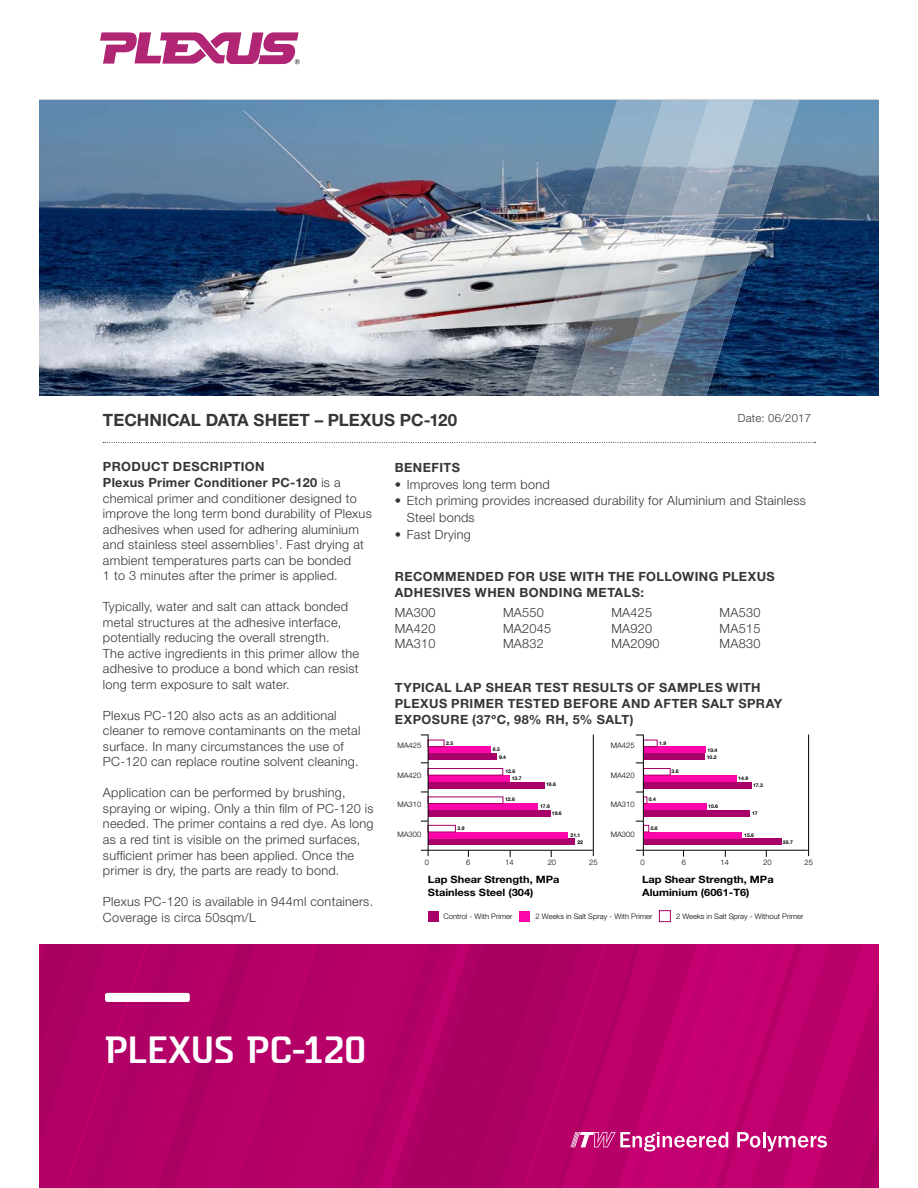
<style>
.page{position:relative;width:918px;height:1188px;background:#fff}
.page>*{position:absolute;margin:0;border:0;box-sizing:border-box;transform-origin:0 0}
.t1{font:600 39.45px "Safety";letter-spacing:.005em;color:#fff}
.t2{font:700 16.95px "Helvetica Neue LT Std";color:#373535}
.t3{font:300 12.75px/15.5px "Helvetica Neue LT Std";letter-spacing:.02em;color:#373535}
.t4{font:700 12.75px/16.2px "Helvetica Neue LT Std";letter-spacing:.035em;color:#373535}
.t5{font:300 11.25px "Helvetica Neue LT Std";letter-spacing:.02em;color:#373535}
.t6{font:700 10.2px/13px "Helvetica Neue LT Std";color:#000;scale:1.09 1}
.t7{font:300 7.65px "Helvetica Neue LT Std";color:#000}
.t8{font:700 5.1px/7.1px "Helvetica Neue LT Std";color:#000}
.s1{font-weight:700}
</style>
<div class="page">
<img style="left:39px;top:945px;width:840px;height:243px">
<div style="left:105px;top:993px;width:85px;height:9px;background:#fff;border-radius:2px"></div>
<svg style="left:103px;top:442px;width:713px;height:1px"></svg>
<svg style="left:100px;top:32px;width:200px;height:32px"></svg>
<svg style="left:571px;top:1132px;width:157px;height:19px"></svg>
<svg style="left:737px;top:1132px;width:90px;height:19px"></svg>
<img style="left:39px;top:100px;width:840px;height:296px">
<img style="left:524px;top:100px;width:46px;height:296px">
<img style="left:570px;top:100px;width:45px;height:296px">
<img style="left:615px;top:100px;width:46px;height:296px">
<img style="left:661px;top:100px;width:138px;height:296px">
<div style="left:428px;top:911px;width:11px;height:11px;background:#a80069"></div>
<div style="left:519px;top:911px;width:11px;height:11px;background:#fc06aa"></div>
<div style="left:659px;top:910px;width:12px;height:12px;border:1px solid #a80069"></div>
<hr style="left:593px;top:735px;width:1px;height:121px;background:#000">
<hr style="left:421px;top:850px;width:172px;height:1px;background:#000">
<div style="left:428px;top:839px;width:147px;height:6px;background:#a80069"></div>
<div style="left:428px;top:832px;width:140px;height:7px;background:#fc06aa"></div>
<div style="left:428px;top:825px;width:28px;height:7px;border:1px solid #a80069"></div>
<div style="left:428px;top:810px;width:122px;height:7px;background:#a80069"></div>
<div style="left:428px;top:804px;width:110px;height:6px;background:#fc06aa"></div>
<div style="left:428px;top:797px;width:75px;height:7px;border:1px solid #a80069"></div>
<div style="left:428px;top:782px;width:116px;height:6px;background:#a80069"></div>
<div style="left:428px;top:775px;width:82px;height:7px;background:#fc06aa"></div>
<div style="left:428px;top:768px;width:75px;height:7px;border:1px solid #a80069"></div>
<div style="left:428px;top:753px;width:69px;height:7px;background:#a80069"></div>
<div style="left:428px;top:747px;width:62px;height:6px;background:#fc06aa"></div>
<div style="left:428px;top:740px;width:16px;height:7px;border:1px solid #a80069"></div>
<hr style="left:428px;top:735px;width:1px;height:121px;background:#000">
<div style="left:644px;top:839px;width:137px;height:6px;background:#a80069"></div>
<div style="left:644px;top:832px;width:97px;height:7px;background:#fc06aa"></div>
<div style="left:643px;top:825px;width:6px;height:7px;border:1px solid #a80069"></div>
<div style="left:644px;top:810px;width:105px;height:7px;background:#a80069"></div>
<div style="left:644px;top:804px;width:63px;height:6px;background:#fc06aa"></div>
<div style="left:644px;top:782px;width:108px;height:6px;background:#a80069"></div>
<div style="left:644px;top:775px;width:93px;height:7px;background:#fc06aa"></div>
<div style="left:643px;top:768px;width:27px;height:7px;border:1px solid #a80069"></div>
<div style="left:644px;top:753px;width:60px;height:7px;background:#a80069"></div>
<div style="left:644px;top:747px;width:62px;height:6px;background:#fc06aa"></div>
<div style="left:643px;top:740px;width:14px;height:7px;border:1px solid #a80069"></div>
<hr style="left:643px;top:735px;width:1px;height:121px;background:#000">
<hr style="left:808px;top:735px;width:1px;height:121px;background:#000">
<hr style="left:636px;top:850px;width:172px;height:1px;background:#000">
<svg style="left:636px;top:792px;width:11px;height:12px"></svg>
<h2 class="t2" style="left:103px;top:414px;width:356px">TECHNICAL DATA SHEET – PLEXUS PC-120</h2>
<p class="t5" style="left:738px;top:414px;width:75px">Date: 06/2017</p>
<p class="t4" style="left:395px;top:461px;width:67px">BENEFITS</p>
<p class="t3" style="left:395px;top:478px;width:156px">• Improves long term bond</p>
<p class="t3" style="left:407px;top:494px;width:401px;line-height:16.6px;text-indent:-12px">• Etch priming provides increased durability for Aluminium and Stainless<br>Steel bonds</p>
<p class="t3" style="left:395px;top:528px;width:78px">• Fast Drying</p>
<p class="t4" style="left:395px;top:569px;width:382px">RECOMMENDED FOR USE WITH THE FOLLOWING PLEXUS<br>ADHESIVES WHEN BONDING METALS:</p>
<p class="t3" style="left:103px;top:460px;width:270px"><span class="s1">PRODUCT DESCRIPTION<br>Plexus Primer Conditioner PC-120</span> is a chemical primer and conditioner designed to improve the long term bond durability of Plexus adhesives when used for adhering aluminium and stainless steel assemblies<sup>1</sup>. Fast drying at ambient temperatures parts can be bonded<br>1 to 3 minutes after the primer is applied.</p>
<p class="t3" style="left:103px;top:600px;width:258px">Typically, water and salt can attack bonded metal structures at the adhesive interface, potentially reducing the overall strength.<br>The active ingredients in this primer allow the adhesive to produce a bond which can resist long term exposure to salt water.</p>
<p class="t3" style="left:103px;top:709px;width:259px">Plexus PC-120 also acts as an additional cleaner to remove contaminants on the metal surface. In many circumstances the use of PC-120 can replace routine solvent cleaning.</p>
<p class="t3" style="left:103px;top:786px;width:272px">Application can be performed by brushing, spraying or wiping. Only a thin film of PC-120 is needed. The primer contains a red dye. As long as a red tint is visible on the primed surfaces, sufficient primer has been applied. Once the primer is dry, the parts are ready to bond.</p>
<p class="t3" style="left:103px;top:895px;width:272px">Plexus PC-120 is available in 944ml containers.<br>Coverage is circa 50sqm/L</p>
<p class="t3" style="left:395px;top:606px;width:42px;text-align:justify">MA300<br>MA420<br>MA310</p>
<p class="t3" style="left:503px;top:606px;width:50px">MA550<br>MA2045<br>MA832</p>
<p class="t3" style="left:611px;top:606px;width:50px">MA425<br>MA920<br>MA2090</p>
<p class="t3" style="left:720px;top:606px;width:42px;text-align:justify">MA530<br>MA515<br>MA830</p>
<p class="t4" style="left:395px;top:680px;width:389px">TYPICAL LAP SHEAR TEST RESULTS OF SAMPLES WITH<br>PLEXUS PRIMER TESTED BEFORE AND AFTER SALT SPRAY<br>EXPOSURE (37oC, 98% RH, 5% SALT)</p>
<p class="t8" style="left:446px;top:740px;width:9px">2.5</p>
<p class="t8" style="left:659px;top:740px;width:9px">1.9</p>
<p class="t7" style="left:611px;top:743px;width:25px">MA425</p>
<p class="t7" style="left:611px;top:773px;width:25px">MA420</p>
<p class="t7" style="left:611px;top:802px;width:25px">MA310</p>
<p class="t7" style="left:611px;top:831px;width:25px">MA300</p>
<p class="t7" style="left:397px;top:743px;width:25px">MA425</p>
<p class="t7" style="left:397px;top:773px;width:25px">MA420</p>
<p class="t7" style="left:397px;top:802px;width:25px">MA310</p>
<p class="t7" style="left:397px;top:831px;width:25px">MA300</p>
<p class="t8" style="left:499px;top:746px;width:9px;line-height:7.6px;text-indent:-6px">8.5<br>9.4</p>
<p class="t8" style="left:512px;top:768px;width:11px;text-indent:-6px">12.6<br>13.7</p>
<p class="t8" style="left:707px;top:747px;width:12px">10.4<br>10.2</p>
<p class="t8" style="left:672px;top:769px;width:9px">3.8</p>
<p class="t8" style="left:738px;top:775px;width:11px">14.9</p>
<p class="t8" style="left:546px;top:782px;width:11px">18.6</p>
<p class="t8" style="left:753px;top:782px;width:11px">17.3</p>
<p class="t8" style="left:649px;top:796px;width:9px">0.4</p>
<p class="t8" style="left:505px;top:797px;width:11px">12.6</p>
<p class="t8" style="left:708px;top:803px;width:11px">10.6</p>
<p class="t8" style="left:540px;top:803px;width:11px">17.6</p>
<p class="t8" style="left:752px;top:810px;width:7px">17</p>
<p class="t8" style="left:552px;top:811px;width:11px">19.6</p>
<p class="t8" style="left:458px;top:825px;width:9px">3.9</p>
<p class="t8" style="left:651px;top:825px;width:9px">0.8</p>
<p class="t8" style="left:577px;top:832px;width:7px;text-indent:-7px">21.1<br>22</p>
<p class="t8" style="left:744px;top:832px;width:11px">15.6</p>
<p class="t8" style="left:783px;top:839px;width:11px">20.7</p>
<p class="t7" style="left:640px;top:860px;width:6px">0</p>
<p class="t7" style="left:682px;top:860px;width:6px">6</p>
<p class="t7" style="left:721px;top:860px;width:10px">14</p>
<p class="t7" style="left:763px;top:860px;width:10px">20</p>
<p class="t7" style="left:805px;top:860px;width:10px">25</p>
<p class="t7" style="left:425px;top:860px;width:6px">0</p>
<p class="t7" style="left:466px;top:860px;width:6px">6</p>
<p class="t7" style="left:505px;top:860px;width:10px">14</p>
<p class="t7" style="left:548px;top:860px;width:10px">20</p>
<p class="t7" style="left:589px;top:860px;width:10px">25</p>
<p class="t6" style="left:428px;top:874px;width:122px">Lap Shear Strength, MPa<br>Stainless Steel (304)</p>
<p class="t6" style="left:642px;top:874px;width:122px">Lap Shear Strength, MPa</p>
<p class="t6" style="left:642px;top:887px;width:100px">Aluminium (6061-T6)</p>
<p class="t7" style="left:444px;top:913px;width:71px">Control - With Primer</p>
<p class="t7" style="left:536px;top:913px;width:118px">2 Weeks in Salt Spray - With Primer</p>
<p class="t7" style="left:676px;top:913px;width:129px">2 Weeks in Salt Spray - Without Primer</p>
<h1 class="t1" style="left:105px;top:1029px;width:262px">PLEXUS PC-120</h1>
</div>
